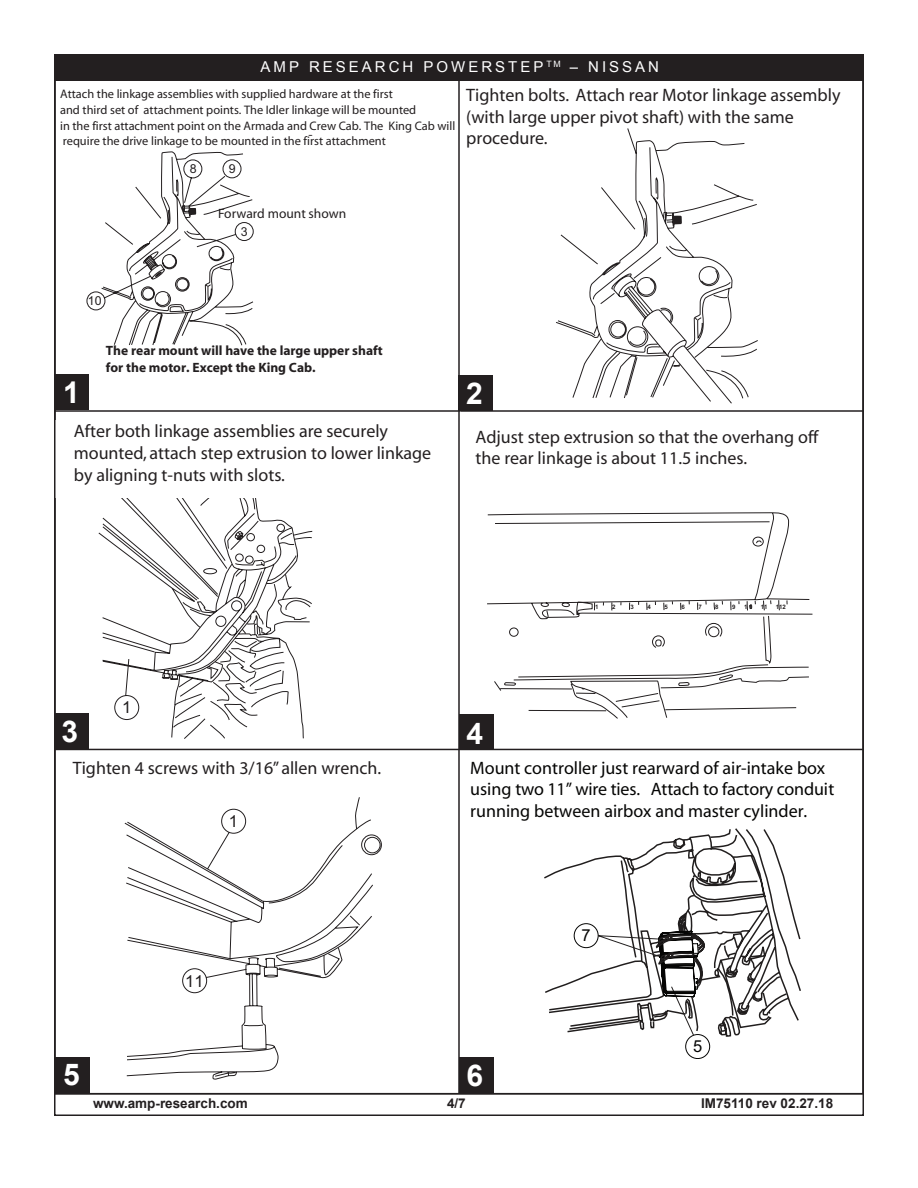
<style>
.page{position:relative;width:918px;height:1188px;background:#fff}
.page>*{position:absolute;margin:0;border:0;box-sizing:border-box;transform-origin:0 0}
.t1{font:700 30px "Arial";color:#fff}
.t2{font:18px/21.6px "Myriad";color:#231f20}
.t3{font:18px/21.6px "Myriad";color:#050504}
.t4{font:16.5px "Arial";color:#231f20}
.t5{font:16.5px "Arial";color:#050504}
.t6{font:15px "Arial";letter-spacing:.2em;color:#fff}
.t7{font:700 13.5px/16.2px "Myriad";color:#231f20}
.t8{font:700 13.5px "Arial";color:#231f20}
.t9{font:13.5px "Myriad";color:#231f20}
.t10{font:12.45px/16.2px "Myriad";color:#231f20}
.t11{font:12.45px "Arial";color:#231f20}
.t12{font:700 6.15px "Arial";color:#231f20}
</style>
<div class="page">
<div style="left:54px;top:55px;width:809px;height:26px;background:#231f20"></div>
<div style="left:55px;top:374px;width:34px;height:36px;background:#231f20"></div>
<div style="left:459px;top:714px;width:35px;height:36px;background:#231f20"></div>
<div style="left:56px;top:1058px;width:34px;height:36px;background:#231f20"></div>
<div style="left:459px;top:375px;width:34px;height:36px;background:#231f20"></div>
<div style="left:54px;top:713px;width:34px;height:36px;background:#231f20"></div>
<div style="left:459px;top:1057px;width:35px;height:36px;background:#231f20"></div>
<svg style="left:86px;top:151px;width:168px;height:195px"></svg>
<svg style="left:556px;top:128px;width:202px;height:275px"></svg>
<svg style="left:98px;top:498px;width:215px;height:241px"></svg>
<svg style="left:114px;top:658px;width:26px;height:62px"></svg>
<svg style="left:487px;top:512px;width:326px;height:207px"></svg>
<svg style="left:124px;top:797px;width:258px;height:283px"></svg>
<svg style="left:544px;top:828px;width:257px;height:231px"></svg>
<div style="left:574px;top:923px;width:25px;height:25px;border:1px solid #050504;border-radius:50%"></div>
<svg style="left:597px;top:930px;width:114px;height:106px"></svg>
<hr style="left:54px;top:410px;width:406px;height:2px;background:#231f20">
<hr style="left:54px;top:749px;width:406px;height:1px;background:#231f20">
<hr style="left:460px;top:749px;width:404px;height:1px;background:#231f20">
<hr style="left:458px;top:80px;width:2px;height:1013px;background:#231f20">
<hr style="left:460px;top:410px;width:404px;height:2px;background:#231f20">
<p class="t6" style="left:261px;top:57px;width:400px">AMP RESEARCH POWERSTEP <sup>TM</sup> – NISSAN</p>
<p class="t10" style="left:60px;top:86px;width:358px">Attach the linkage assemblies with supplied hardware at the first<br>and third set of attachment points. The Idler linkage will be mounted</p>
<p class="t9" style="left:309px;top:128px;width:6px">-</p>
<p class="t10" style="left:60px;top:119px;width:397px;line-height:14.9px">in the first attachment point on the Armada and Crew Cab. The King Cab will require the drive linkage to be mounted in the first attachment</p>
<p class="t11" style="left:229px;top:161px;width:8px">9</p>
<p class="t11" style="left:190px;top:161px;width:8px">8</p>
<p class="t2" style="left:466px;top:85px;width:376px">Tighten bolts. Attach rear Motor linkage assembly (with large upper pivot shaft) with the same procedure.</p>
<p class="t9" style="left:218px;top:207px;width:130px">Forward mount shown</p>
<p class="t11" style="left:241px;top:223px;width:8px">3</p>
<p class="t11" style="left:88px;top:293px;width:15px">10</p>
<p class="t7" style="left:106px;top:343px;width:278px">The rear mount will have the large upper shaft for the motor. Except the King Cab.</p>
<h1 class="t1" style="left:63px;top:372px;width:18px">1</h1>
<h1 class="t1" style="left:466px;top:373px;width:18px">2</h1>
<p class="t2" style="left:74px;top:421px;width:359px">After both linkage assemblies are securely mounted, attach step extrusion to lower linkage by aligning t-nuts with slots.</p>
<p class="t2" style="left:476px;top:427px;width:344px">Adjust step extrusion so that the overhang off the rear linkage is about 11.5 inches.</p>
<h1 class="t1" style="left:62px;top:712px;width:18px">3</h1>
<p class="t4" style="left:122px;top:698px;width:11px">1</p>
<h1 class="t1" style="left:466px;top:713px;width:18px">4</h1>
<p class="t12" style="left:595px;top:603px;width:5px">1</p>
<p class="t12" style="left:612px;top:603px;width:5px">2</p>
<p class="t12" style="left:631px;top:603px;width:5px">3</p>
<p class="t12" style="left:648px;top:603px;width:5px">4</p>
<p class="t12" style="left:664px;top:603px;width:5px">5</p>
<p class="t12" style="left:681px;top:603px;width:5px">6</p>
<p class="t12" style="left:698px;top:603px;width:5px">7</p>
<p class="t12" style="left:715px;top:603px;width:5px">8</p>
<p class="t12" style="left:732px;top:603px;width:5px">9</p>
<p class="t12" style="left:749px;top:603px;width:5px">0</p>
<p class="t12" style="left:744px;top:603px;width:10px">1 1</p>
<p class="t12" style="left:761px;top:603px;width:8px">11</p>
<p class="t12" style="left:776px;top:603px;width:12px">112</p>
<p class="t2" style="left:73px;top:757px;width:310px">Tighten 4 screws with 3/16” allen wrench.</p>
<p class="t3" style="left:470px;top:758px;width:366px">Mount controller just rearward of air-intake box using two 11” wire ties. Attach to factory conduit running between airbox and master cylinder.</p>
<p class="t4" style="left:229px;top:812px;width:11px">1</p>
<p class="t4" style="left:185px;top:971px;width:20px">11</p>
<p class="t5" style="left:582px;top:925px;width:11px">7</p>
<h1 class="t1" style="left:63px;top:1055px;width:18px">5</h1>
<h1 class="t1" style="left:466px;top:1055px;width:18px">6</h1>
<p class="t5" style="left:693px;top:1036px;width:11px">5</p>
<p class="t8" style="left:93px;top:1094px;width:156px">www.amp-research.com</p>
<p class="t8" style="left:447px;top:1094px;width:20px">4/7</p>
<p class="t8" style="left:701px;top:1094px;width:134px">IM75110 rev 02.27.18</p>
</div>
